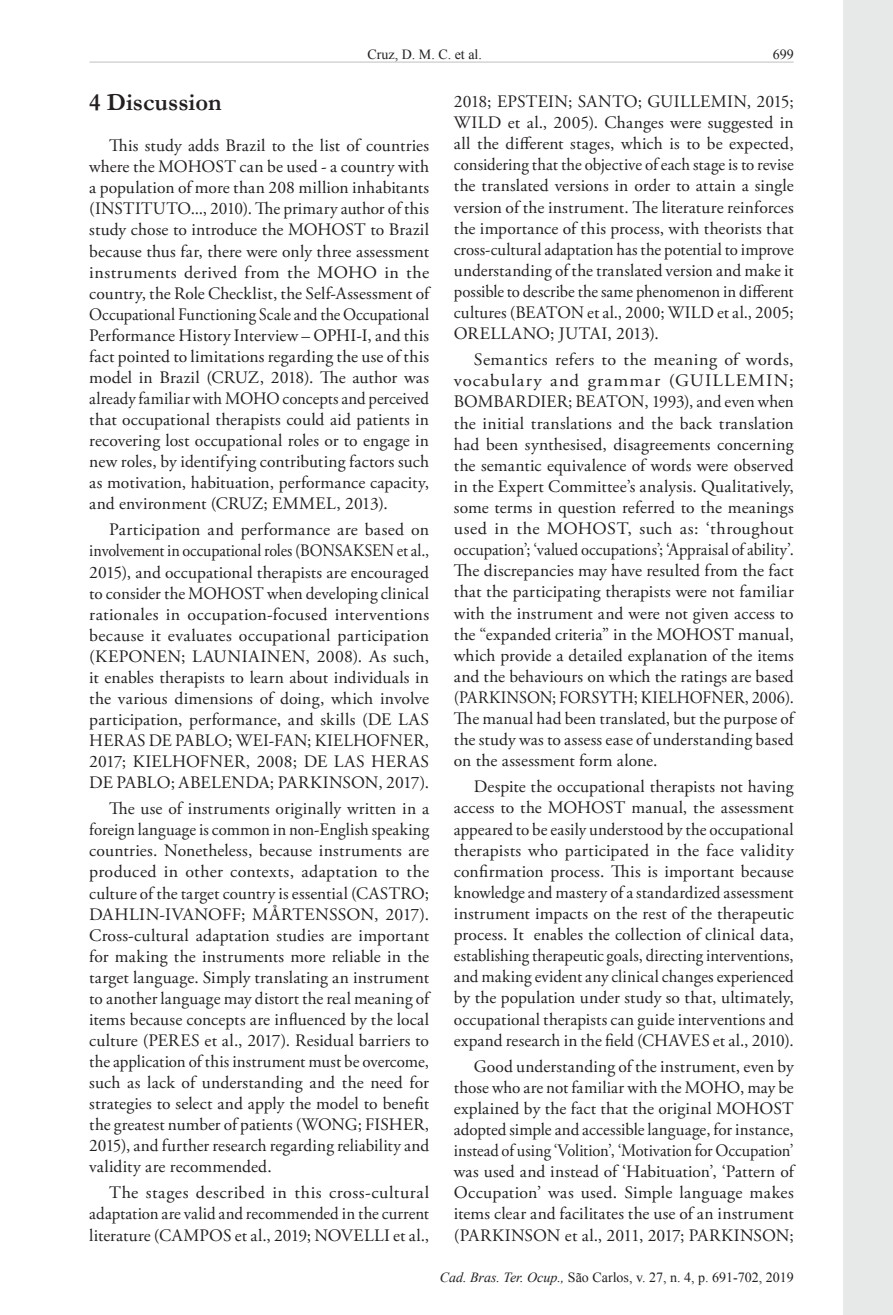
<style>
.page{position:relative;width:893px;height:1315px;background:#fff}
.page>*{position:absolute;margin:0;border:0;box-sizing:border-box;transform-origin:0 0}
.Heading1{font:700 24.5px "Garamond";color:#231f20}
.Paragraph{font:17.5px/21.2px "Adobe Garamond Pro";letter-spacing:.01em;color:#231f20;text-align:justify}
.t1{font:14px "Times New Roman";color:#231f20}
.s1{font-style:italic}
</style>
<div class="page">
<div style="left:843px;top:0;width:50px;height:1315px;background:#e7e8e8"></div>
<hr style="left:90px;top:62px;width:703px;height:1px;background:#c0c0c0">
<p class="t1" style="left:368px;top:45px;width:116px">Cruz, D. M. C. et al.</p>
<p class="Heading1" style="left:89px;top:86px;width:134px">4 Discussion</p>
<p class="Paragraph" style="left:89px;top:136px;width:341px;text-indent:20px">This study adds Brazil to the list of countries where the MOHOST can be used - a country with a population of more than 208 million inhabitants (INSTITUTO..., 2010). The primary author of this study chose to introduce the MOHOST to Brazil because thus far, there were only three assessment instruments derived from the MOHO in the country, the Role Checklist, the Self-Assessment of Occupational Functioning Scale and the Occupational Performance History Interview – OPHI-I, and this fact pointed to limitations regarding the use of this model in Brazil (CRUZ, 2018). The author was already familiar with MOHO concepts and perceived that occupational therapists could aid patients in recovering lost occupational roles or to engage in new roles, by identifying contributing factors such as motivation, habituation, performance capacity, and environment (CRUZ; EMMEL, 2013).</p>
<p class="Paragraph" style="left:89px;top:520px;width:341px;text-indent:20px">Participation and performance are based on involvement in occupational roles (BONSAKSEN et al., 2015), and occupational therapists are encouraged to consider the MOHOST when developing clinical rationales in occupation-focused interventions because it evaluates occupational participation (KEPONEN; LAUNIAINEN, 2008). As such, it enables therapists to learn about individuals in the various dimensions of doing, which involve participation, performance, and skills (DE LAS HERAS DE PABLO; WEI-FAN; KIELHOFNER, 2017; KIELHOFNER, 2008; DE LAS HERAS DE PABLO; ABELENDA; PARKINSON, 2017).</p>
<p class="Paragraph" style="left:89px;top:799px;width:341px;text-indent:20px">The use of instruments originally written in a foreign language is common in non-English speaking countries. Nonetheless, because instruments are produced in other contexts, adaptation to the culture of the target country is essential (CASTRO; DAHLIN-IVANOFF; MÅRTENSSON, 2017).<br>Cross-cultural adaptation studies are important for making the instruments more reliable in the target language. Simply translating an instrument to another language may distort the real meaning of items because concepts are influenced by the local culture (PERES et al., 2017). Residual barriers to the application of this instrument must be overcome, such as lack of understanding and the need for strategies to select and apply the model to benefit the greatest number of patients (WONG; FISHER, 2015), and further research regarding reliability and validity are recommended.</p>
<p class="Paragraph" style="left:89px;top:1183px;width:341px;text-indent:20px">The stages described in this cross-cultural adaptation are valid and recommended in the current literature (CAMPOS et al., 2019; NOVELLI et al.,</p>
<p class="Paragraph" style="left:454px;top:91px;width:341px">2018; EPSTEIN; SANTO; GUILLEMIN, 2015; WILD et al., 2005). Changes were suggested in all the different stages, which is to be expected, considering that the objective of each stage is to revise the translated versions in order to attain a single version of the instrument. The literature reinforces the importance of this process, with theorists that cross-cultural adaptation has the potential to improve understanding of the translated version and make it possible to describe the same phenomenon in different cultures (BEATON et al., 2000; WILD et al., 2005; ORELLANO; JUTAI, 2013).</p>
<p class="Paragraph" style="left:454px;top:350px;width:341px;text-indent:20px">Semantics refers to the meaning of words, vocabulary and grammar (GUILLEMIN; BOMBARDIER; BEATON, 1993), and even when the initial translations and the back translation had been synthesised, disagreements concerning the semantic equivalence of words were observed in the Expert Committee’s analysis. Qualitatively, some terms in question referred to the meanings used in the MOHOST, such as: ‘throughout occupation’; ‘valued occupations’; ‘Appraisal of ability’.<br>The discrepancies may have resulted from the fact that the participating therapists were not familiar with the instrument and were not given access to the “expanded criteria” in the MOHOST manual, which provide a detailed explanation of the items and the behaviours on which the ratings are based (PARKINSON; FORSYTH; KIELHOFNER, 2006).<br>The manual had been translated, but the purpose of the study was to assess ease of understanding based on the assessment form alone.</p>
<p class="Paragraph" style="left:454px;top:777px;width:341px;text-indent:20px">Despite the occupational therapists not having access to the MOHOST manual, the assessment appeared to be easily understood by the occupational therapists who participated in the face validity confirmation process. This is important because knowledge and mastery of a standardized assessment instrument impacts on the rest of the therapeutic process. It enables the collection of clinical data, establishing therapeutic goals, directing interventions, and making evident any clinical changes experienced by the population under study so that, ultimately, occupational therapists can guide interventions and expand research in the field (CHAVES et al., 2010).</p>
<p class="Paragraph" style="left:454px;top:1056px;width:341px;text-indent:20px">Good understanding of the instrument, even by those who are not familiar with the MOHO, may be explained by the fact that the original MOHOST adopted simple and accessible language, for instance, instead of using ‘Volition’, ‘Motivation for Occupation’ was used and instead of ‘Habituation’, ‘Pattern of Occupation’ was used. Simple language makes items clear and facilitates the use of an instrument (PARKINSON et al., 2011, 2017; PARKINSON;</p>
<p class="t1" style="left:440px;top:1267px;width:356px"><span class="s1">Cad. Bras. Ter. Ocup.,</span> São Carlos, v. 27, n. 4, p. 691-702, 2019</p>
</div>
